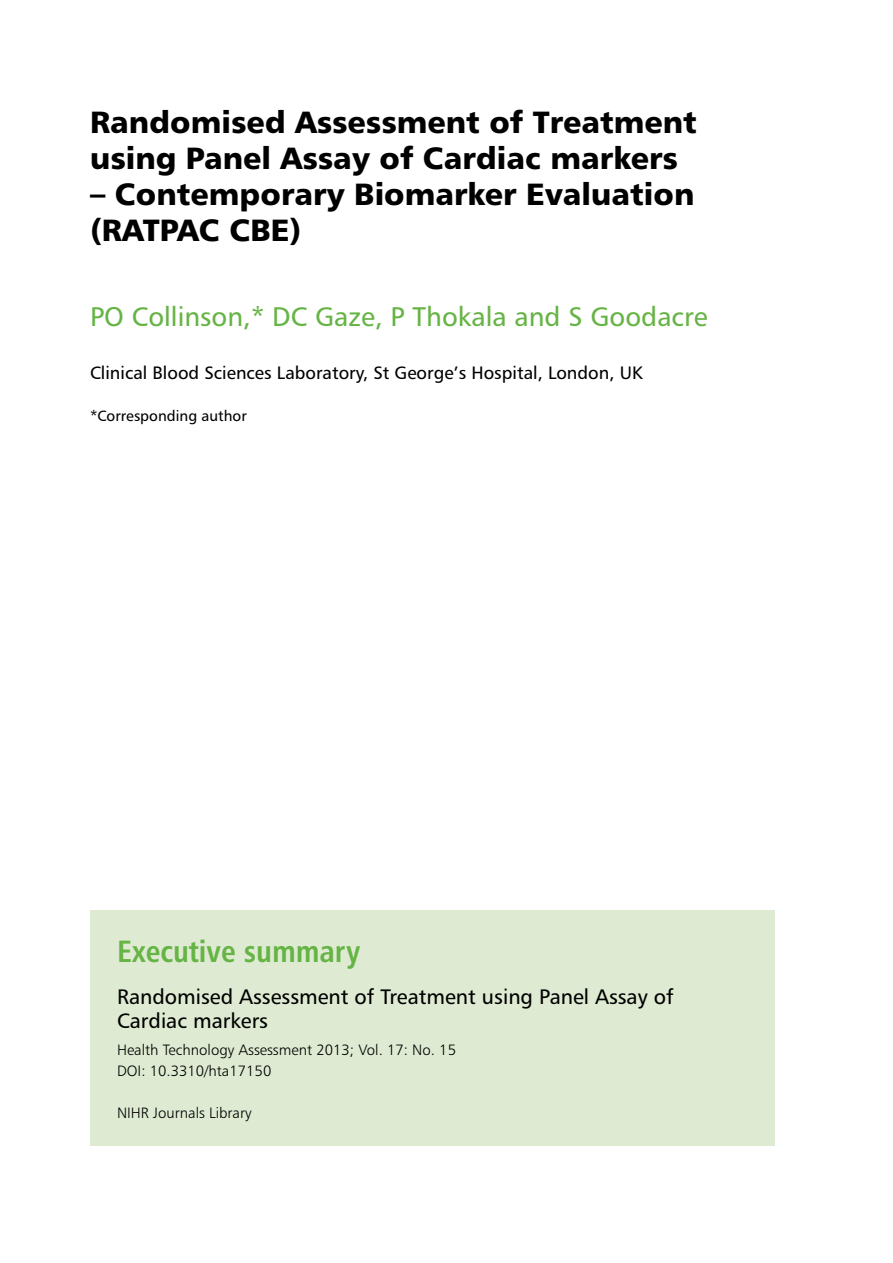
<style>
.page{position:relative;width:893px;height:1263px;background:#fff}
.page>*{position:absolute;margin:0;border:0;box-sizing:border-box;transform-origin:0 0}
._1_1_Main_title__Pre{font:30.75px/36px "Humanist 777 BT Black B";color:#000}
.Exec_summ_title{font:30.75px "Humanist 777 BT Bold Condensed B";color:#66b445}
._1_3_Title_page_auth{font:27px "Humanist 777 BT Roman B";color:#66b445}
.Short_title{font:21px/24px "Humanist 777 BT Roman B";color:#000}
._1_5_Title_page_addr{font:18px "Humanist 777 BT Roman B";color:#000}
.Publication_details{font:15px/21px "Humanist 777 BT Light B";color:#000}
._1_62_Title_page_cor{font:15px "Humanist 777 BT Roman B";color:#000}
</style>
<div class="page">
<div style="left:90px;top:910px;width:684px;height:236px;background:#deebd2"></div>
<p class="_1_1_Main_title__Pre" style="left:90px;top:103px;width:608px">Randomised Assessment of Treatment using Panel Assay of Cardiac markers</p>
<p class="_1_1_Main_title__Pre" style="left:90px;top:175px;width:606px">– Contemporary Biomarker Evaluation (RATPAC CBE)</p>
<p class="_1_3_Title_page_auth" style="left:90px;top:300px;width:619px">PO Collinson,* DC Gaze, P Thokala and S Goodacre</p>
<p class="_1_5_Title_page_addr" style="left:90px;top:361px;width:554px">Clinical Blood Sciences Laboratory, St George’s Hospital, London, UK</p>
<p class="_1_62_Title_page_cor" style="left:90px;top:406px;width:158px">*Corresponding author</p>
<p class="Exec_summ_title" style="left:117px;top:932px;width:245px">Executive summary</p>
<p class="Short_title" style="left:117px;top:984px;width:558px">Randomised Assessment of Treatment using Panel Assay of<br>Cardiac markers</p>
<p class="Publication_details" style="left:117px;top:1039px;width:341px">Health Technology Assessment 2013; Vol. 17: No. 15<br>DOI: 10.3310/hta17150</p>
<p class="Publication_details" style="left:117px;top:1102px;width:136px">NIHR Journals Library</p>
</div>
